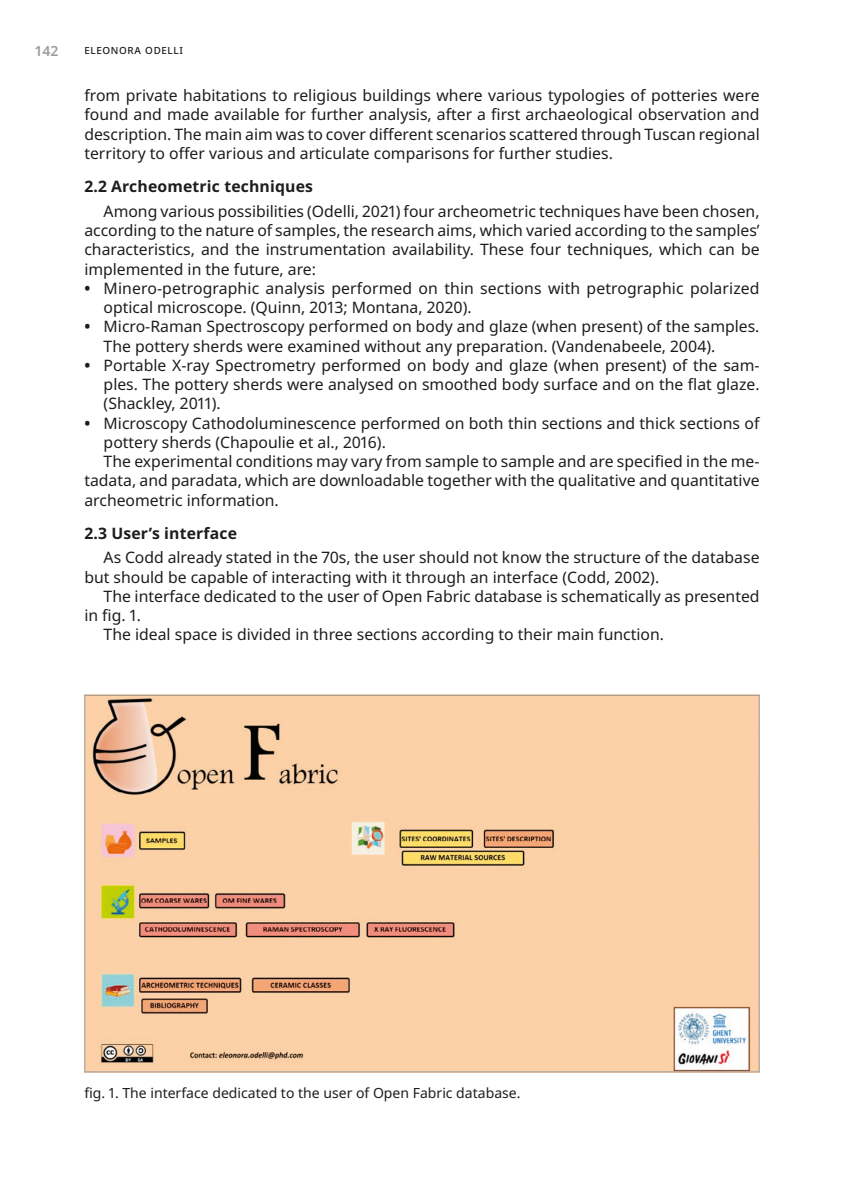
<style>
.page{position:relative;width:844px;height:1191px;background:#fff}
.page>*{position:absolute;margin:0;border:0;box-sizing:border-box;transform-origin:0 0}
.t1{font:15.75px/19.2px "Noto Sans";color:#1d1d1b;text-align:justify}
.t2{font:700 15.75px "Noto Sans";letter-spacing:.01em;color:#1d1d1b}
.t3{font:14px "Noto Sans";color:#1d1d1b}
.t4{font:600 14px "Noto Sans";color:#9d9d9d}
.t5{font:12.25px "Noto Sans";color:#1d1d1b}
.s1{font-weight:700}
</style>
<div class="page">
<img style="left:86px;top:697px;width:671px;height:373px">
<p class="t4" style="left:35px;top:41px;width:26px">142</p>
<p class="t5" style="left:84px;top:41px;width:100px">Eleonora Odelli</p>
<p class="t1" style="left:84px;top:86px;width:676px">from private habitations to religious buildings where various typologies of potteries were found and made available for further analysis, after a first archaeological observation and description. The main aim was to cover different scenarios scattered through Tuscan regional territory to offer various and articulate comparisons for further studies.</p>
<p class="t2" style="left:84px;top:175px;width:230px">2.2 Archeometric techniques</p>
<p class="t1" style="left:84px;top:202px;width:676px;text-indent:19px">Among various possibilities (Odelli, 2021) four archeometric techniques have been chosen, according to the nature of samples, the research aims, which varied according to the samples’ characteristics, and the instrumentation availability. These four techniques, which can be implemented in the future, are:</p>
<p class="t1" style="left:104px;top:279px;width:657px;text-indent:-19px"><span class="s1">•</span> Minero-petrographic analysis performed on thin sections with petrographic polarized optical microscope. (Quinn, 2013; Montana, 2020).</p>
<p class="t1" style="left:104px;top:317px;width:657px;text-indent:-19px"><span class="s1">•</span> Micro-Raman Spectroscopy performed on body and glaze (when present) of the samples.<br>The pottery sherds were examined without any preparation. (Vandenabeele, 2004).</p>
<p class="t1" style="left:104px;top:356px;width:657px;text-indent:-19px"><span class="s1">•</span> Portable X-ray Spectrometry performed on body and glaze (when present) of the sam&shy;ples. The pottery sherds were analysed on smoothed body surface and on the flat glaze. (Shackley, 2011).</p>
<p class="t1" style="left:84px;top:413px;width:676px"><span class="s1">•</span> Microscopy Cathodoluminescence performed on both thin sections and thick sections of</p>
<p class="t1" style="left:104px;top:433px;width:284px">pottery sherds (Chapoulie et al., 2016).</p>
<p class="t1" style="left:104px;top:452px;width:657px">The experimental conditions may vary from sample to sample and are specified in the me-</p>
<p class="t1" style="left:84px;top:471px;width:676px">tadata, and paradata, which are downloadable together with the qualitative and quantitative</p>
<p class="t1" style="left:84px;top:490px;width:196px">archeometric information.</p>
<p class="t2" style="left:84px;top:522px;width:154px">2.3 User’s interface</p>
<p class="t1" style="left:84px;top:548px;width:676px;text-indent:19px">As Codd already stated in the 70s, the user should not know the structure of the database but should be capable of interacting with it through an interface (Codd, 2002).</p>
<p class="t1" style="left:104px;top:587px;width:657px">The interface dedicated to the user of Open Fabric database is schematically as presented</p>
<p class="t1" style="left:84px;top:606px;width:58px">in fig. 1.</p>
<p class="t1" style="left:104px;top:625px;width:561px">The ideal space is divided in three sections according to their main function.</p>
<p class="t3" style="left:84px;top:1083px;width:437px">fig. 1. The interface dedicated to the user of Open Fabric database.</p>
</div>
